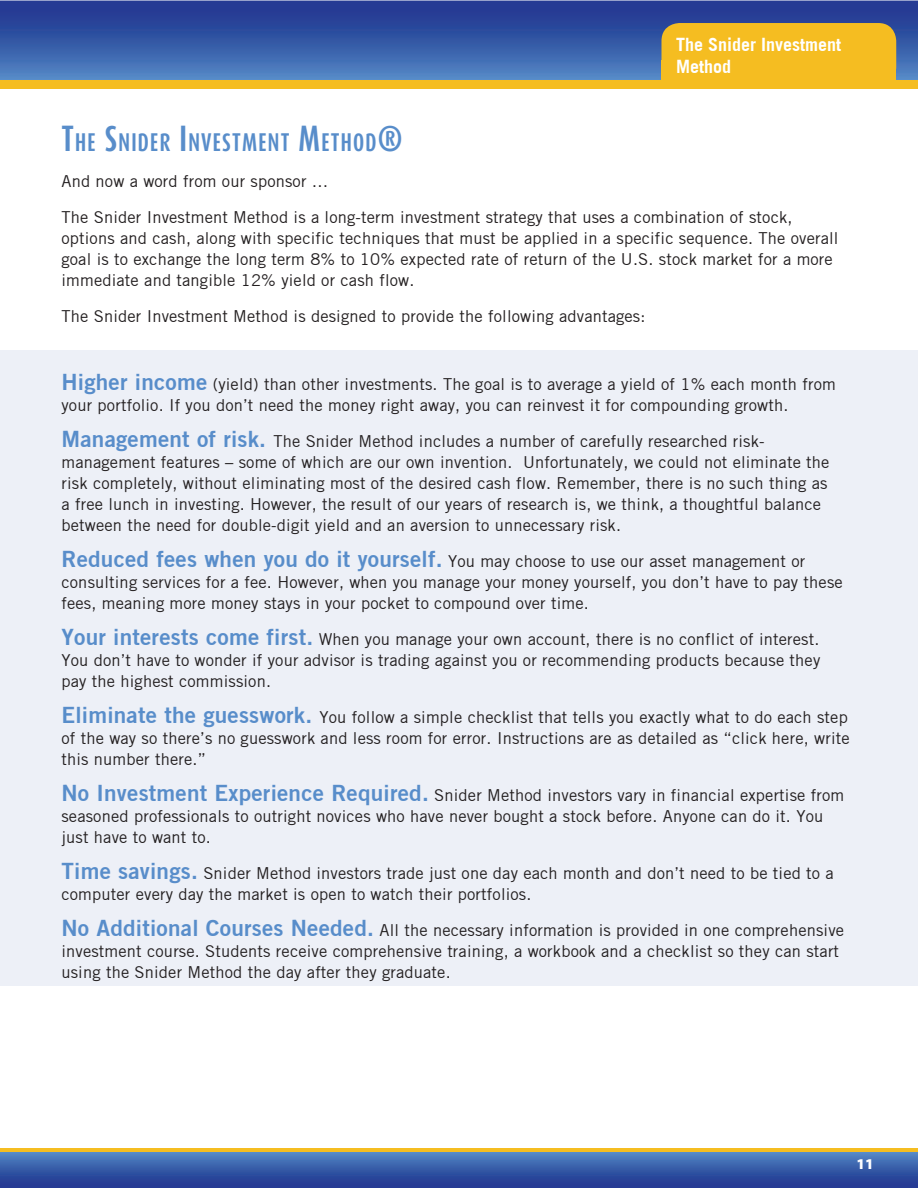
<style>
.page{position:relative;width:918px;height:1188px;background:#fff}
.page>*{position:absolute;margin:0;border:0;box-sizing:border-box;transform-origin:0 0}
.t1{font:700 21px "Dax Compact";letter-spacing:.055em;color:#588dca}
.t2{font:700 18px "Trade Gothic";color:#fff}
.t3{font:16.5px/21px "Trade Gothic";letter-spacing:.01em;color:#231f20}
.t4{font:900 15px "Myriad Pro";color:#fff}
.s1{font-size:30px}
.s2{font-family:"Trade Gothic Bold Two";font-size:22.5px;color:#588dca}
</style>
<div class="page">
<svg style="left:0;top:1px;width:918px;height:79px;background:#3557a5"></svg>
<svg style="left:0;top:1152px;width:918px;height:36px;background:#375ba8"></svg>
<hr style="left:0;top:1148px;width:918px;height:4px;background:#f5bd21">
<div style="left:0;top:80px;width:918px;height:9px;background:#f5bd21"></div>
<div style="left:661px;top:23px;width:235px;height:62px;background:#f5bd21;border-radius:18px"></div>
<div style="left:661px;top:60px;width:235px;height:24px;background:#f5bd21"></div>
<div style="left:0;top:350px;width:918px;height:636px;background:#edf0f7"></div>
<p class="t2" style="left:676px;top:34px;width:167px">The Snider Investment</p>
<p class="t2" style="left:676px;top:56px;width:57px">Method</p>
<p class="t1" style="left:62px;top:129px;width:343px"><span class="s1">T</span>HE <span class="s1">S</span>NIDER <span class="s1">I</span>NVESTMENT <span class="s1">M</span>ETHOD<span class="s1">®</span></p>
<p class="t3" style="left:62px;top:171px;width:268px">And now a word from our sponsor …</p>
<p class="t3" style="left:62px;top:207px;width:779px">The Snider Investment Method is a long-term investment strategy that uses a combination of stock, options and cash, along with specific techniques that must be applied in a specific sequence. The overall goal is to exchange the long term 8% to 10% expected rate of return of the U.S. stock market for a more immediate and tangible 12% yield or cash flow.</p>
<p class="t3" style="left:62px;top:306px;width:586px">The Snider Investment Method is designed to provide the following advantages:</p>
<p class="t3" style="left:62px;top:373px;width:776px"><span class="s2">Higher income</span> (yield) than other investments. The goal is to average a yield of 1% each month from your portfolio. If you don’t need the money right away, you can reinvest it for compounding growth.</p>
<p class="t3" style="left:62px;top:430px;width:770px"><span class="s2">Management of risk.</span> The Snider Method includes a number of carefully researched risk&shy;management features – some of which are our own invention. Unfortunately, we could not eliminate the risk completely, without eliminating most of the desired cash flow. Remember, there is no such thing as a free lunch in investing. However, the result of our years of research is, we think, a thoughtful balance between the need for double-digit yield and an aversion to unnecessary risk.</p>
<p class="t3" style="left:62px;top:550px;width:783px"><span class="s2">Reduced fees when you do it yourself.</span> You may choose to use our asset management or consulting services for a fee. However, when you manage your money yourself, you don’t have to pay these fees, meaning more money stays in your pocket to compound over time.</p>
<p class="t3" style="left:62px;top:628px;width:760px;text-align:justify"><span class="s2">Your interests come first.</span> When you manage your own account, there is no conflict of interest.<br>You don’t have to wonder if your advisor is trading against you or recommending products because they pay the highest commission.</p>
<p class="t3" style="left:62px;top:706px;width:790px;text-align:justify"><span class="s2">Eliminate the guesswork.</span> You follow a simple checklist that tells you exactly what to do each step of the way so there’s no guesswork and less room for error. Instructions are as detailed as “click here, write this number there.”</p>
<p class="t3" style="left:62px;top:784px;width:784px"><span class="s2">No Investment Experience Required.</span> Snider Method investors vary in financial expertise from seasoned professionals to outright novices who have never bought a stock before. Anyone can do it. You just have to want to.</p>
<p class="t3" style="left:62px;top:862px;width:774px"><span class="s2">Time savings.</span> Snider Method investors trade just one day each month and don’t need to be tied to a computer every day the market is open to watch their portfolios.</p>
<p class="t3" style="left:62px;top:919px;width:784px"><span class="s2">No Additional Courses Needed.</span> All the necessary information is provided in one comprehensive investment course. Students receive comprehensive training, a workbook and a checklist so they can start using the Snider Method the day after they graduate.</p>
<p class="t4" style="left:856px;top:1154px;width:19px">11</p>
</div>
